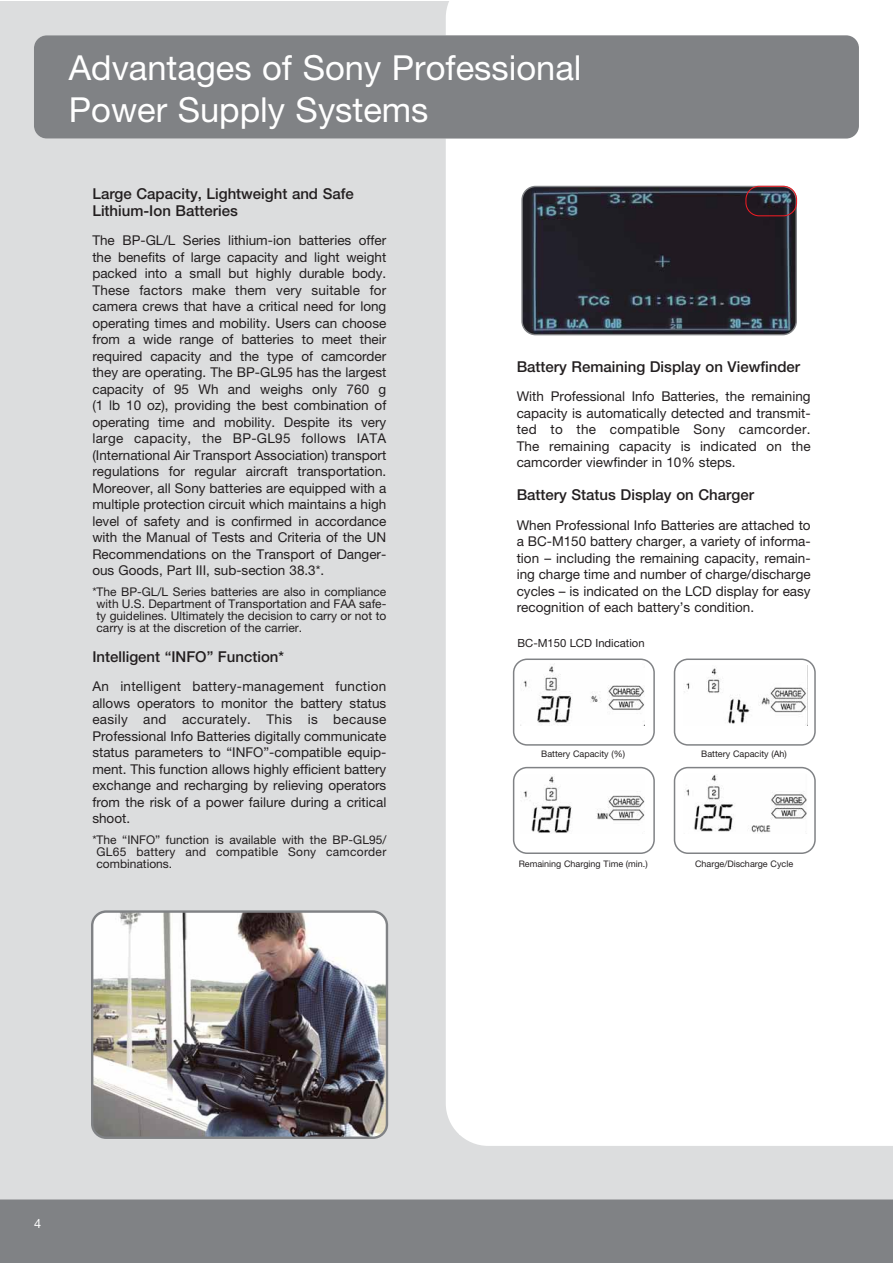
<style>
.page{position:relative;width:893px;height:1263px;background:#fff}
.page>*{position:absolute;margin:0;border:0;box-sizing:border-box;transform-origin:0 0}
.t1{font:34.5px/41.4px "Sony Helvetica Neue";color:#fff}
.t2{font:500 15px/16.5px "Sony Helvetica Neue";color:#231f20}
.t3{font:13.5px/16.5px "Sony Helvetica Neue";color:#231f20;text-align:justify}
.t4{font:12.75px "Sony Helvetica Neue";color:#fff}
.t5{font:12px/12px "Sony Helvetica Neue";color:#231f20;text-align:justify}
.t6{font:11.25px "Sony Helvetica Neue";color:#231f20}
.t7{font:9px "Sony Helvetica Neue";color:#231f20}
</style>
<div class="page">
<div style="left:0;top:1px;width:446px;height:1198px;background:#dcddde"></div>
<div style="left:439px;top:1135px;width:453px;height:64px;background:#dcddde"></div>
<svg style="left:446px;top:1px;width:446px;height:1145px"></svg>
<svg style="left:513px;top:658px;width:142px;height:88px"></svg>
<div style="left:34px;top:35px;width:825px;height:104px;background:#808285;border-radius:13px"></div>
<div style="left:0;top:1199px;width:892px;height:64px;background:#808285"></div>
<img style="left:521px;top:663px;width:123px;height:62px">
<svg style="left:674px;top:658px;width:142px;height:88px"></svg>
<img style="left:684px;top:666px;width:123px;height:59px">
<svg style="left:513px;top:767px;width:142px;height:87px"></svg>
<img style="left:521px;top:774px;width:123px;height:60px">
<svg style="left:674px;top:767px;width:142px;height:87px"></svg>
<img style="left:684px;top:774px;width:123px;height:60px">
<svg style="left:521px;top:186px;width:276px;height:149px"></svg>
<img style="left:91px;top:910px;width:297px;height:229px">
<h1 class="t1" style="left:69px;top:51px;width:514px">Advantages of Sony Professional<br>Power Supply Systems</h1>
<p class="t2" style="left:92px;top:187px;width:263px">Large Capacity, Lightweight and Safe<br>Lithium-Ion Batteries</p>
<p class="t3" style="left:92px;top:233px;width:295px">The BP-GL/L Series lithium-ion batteries offer the benefits of large capacity and light weight packed into a small but highly durable body.<br>These factors make them very suitable for camera crews that have a critical need for long operating times and mobility. Users can choose from a wide range of batteries to meet their required capacity and the type of camcorder they are operating. The BP-GL95 has the largest capacity of 95 Wh and weighs only 760 g (1 lb 10 oz), providing the best combination of operating time and mobility. Despite its very large capacity, the BP-GL95 follows IATA (International Air Transport Association) transport regulations for regular aircraft transportation.<br>Moreover, all Sony batteries are equipped with a multiple protection circuit which maintains a high level of safety and is confirmed in accordance with the Manual of Tests and Criteria of the UN Recommendations on the Transport of Danger&shy;ous Goods, Part III, sub-section 38.3*.</p>
<p class="t5" style="left:97px;top:587px;width:291px;text-indent:-4px">*The BP-GL/L Series batteries are also in compliance with U.S. Department of Transportation and FAA safe&shy;ty guidelines. Ultimately the decision to carry or not to carry is at the discretion of the carrier.</p>
<p class="t2" style="left:92px;top:650px;width:193px">Intelligent “INFO” Function*</p>
<p class="t3" style="left:92px;top:680px;width:295px">An intelligent battery-management function allows operators to monitor the battery status easily and accurately. This is because Professional Info Batteries digitally communicate status parameters to “INFO”-compatible equip&shy;ment. This function allows highly efficient battery exchange and recharging by relieving operators from the risk of a power failure during a critical shoot.</p>
<p class="t5" style="left:97px;top:835px;width:291px;text-indent:-4px">*The “INFO” function is available with the BP-GL95/ GL65 battery and compatible Sony camcorder combinations.</p>
<p class="t2" style="left:517px;top:360px;width:285px">Battery Remaining Display on Viewfinder</p>
<p class="t3" style="left:517px;top:390px;width:295px">With Professional Info Batteries, the remaining capacity is automatically detected and transmit&shy;ted to the compatible Sony camcorder.<br>The remaining capacity is indicated on the camcorder viewfinder in 10% steps.</p>
<p class="t2" style="left:517px;top:488px;width:239px">Battery Status Display on Charger</p>
<p class="t3" style="left:517px;top:518px;width:295px">When Professional Info Batteries are attached to a BC-M150 battery charger, a variety of informa&shy;tion – including the remaining capacity, remain&shy;ing charge time and number of charge/discharge cycles – is indicated on the LCD display for easy recognition of each battery’s condition.</p>
<p class="t6" style="left:517px;top:639px;width:129px">BC-M150 LCD Indication</p>
<p class="t7" style="left:541px;top:751px;width:85px">Battery Capacity (%)</p>
<p class="t7" style="left:701px;top:751px;width:87px">Battery Capacity (Ah)</p>
<p class="t7" style="left:519px;top:861px;width:131px">Remaining Charging Time (min.)</p>
<p class="t7" style="left:695px;top:861px;width:100px">Charge/Discharge Cycle</p>
<p class="t4" style="left:34px;top:1218px;width:9px">4</p>
</div>
